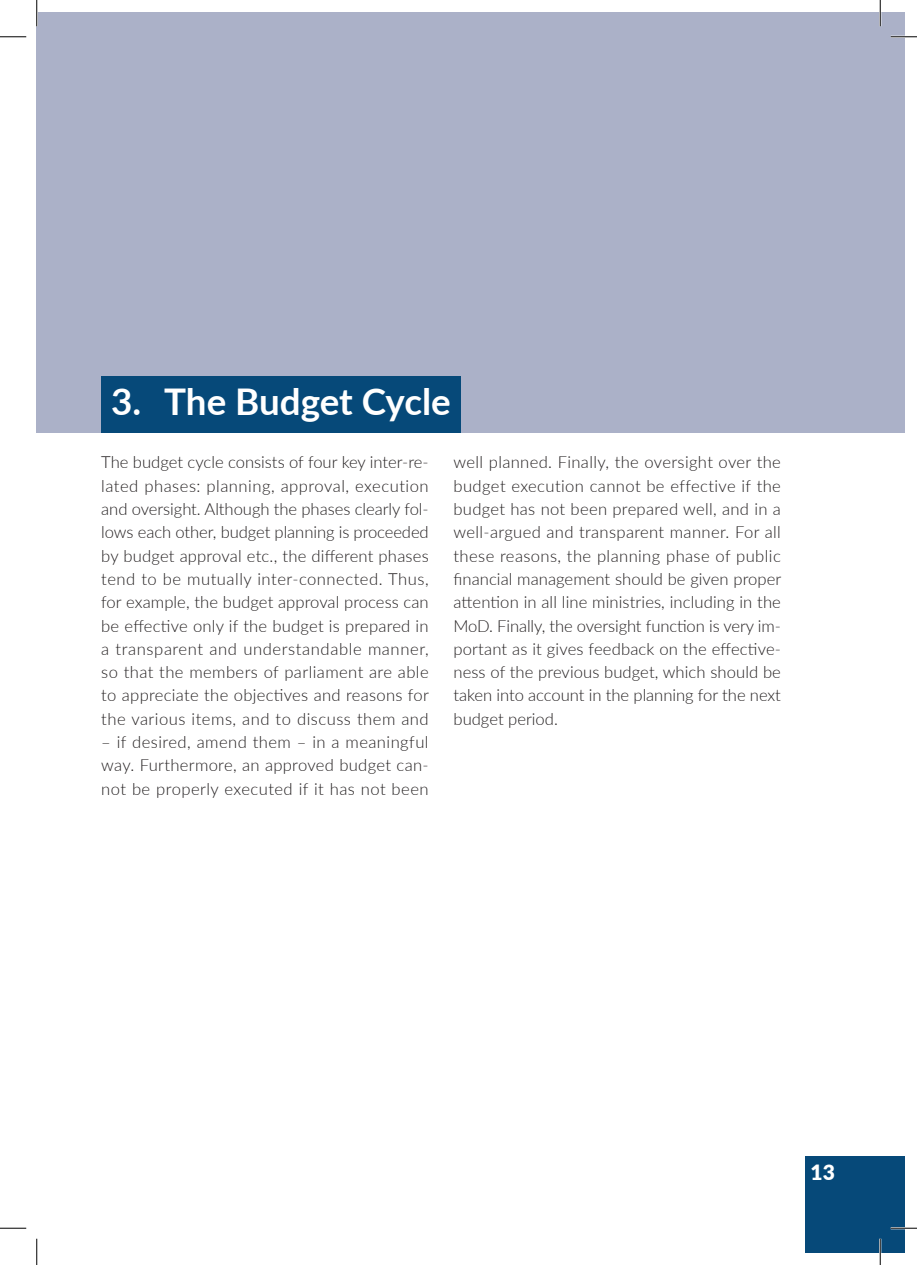
<style>
.page{position:relative;width:917px;height:1265px;background:#fff}
.page>*{position:absolute;margin:0;border:0;box-sizing:border-box;transform-origin:0 0}
.t1{font:700 36.75px "Lato";letter-spacing:-.005em;color:#fff}
.t2{font:900 21px "Lato";color:#fff}
.t3{font:300 16.62px/23.3px "Lato";letter-spacing:.02em;color:#231f20;text-align:justify}
</style>
<div class="page">
<div style="left:37px;top:12px;width:868px;height:420px;background:#abb1c8"></div>
<div style="left:101px;top:376px;width:360px;height:56px;background:#064979"></div>
<div style="left:806px;top:1155px;width:99px;height:97px;background:#064979"></div>
<hr style="left:891px;top:36px;width:26px;height:2px;background:#fff">
<hr style="left:891px;top:1226px;width:26px;height:2px;background:#fff">
<hr style="left:36px;top:0;width:2px;height:26px;background:#fff">
<hr style="left:879px;top:0;width:2px;height:26px;background:#fff">
<hr style="left:879px;top:1238px;width:2px;height:26px;background:#fff">
<svg style="left:0;top:36px;width:26px;height:1px"></svg>
<svg style="left:891px;top:36px;width:26px;height:1px"></svg>
<svg style="left:0;top:1227px;width:26px;height:1px"></svg>
<svg style="left:891px;top:1227px;width:26px;height:1px"></svg>
<svg style="left:36px;top:0;width:1px;height:26px"></svg>
<svg style="left:36px;top:1238px;width:1px;height:26px"></svg>
<svg style="left:880px;top:0;width:1px;height:26px"></svg>
<svg style="left:880px;top:1238px;width:1px;height:26px"></svg>
<h1 class="t1" style="left:111px;top:375px;width:341px">3. The Budget Cycle</h1>
<p class="t3" style="left:101px;top:450px;width:329px">The budget cycle consists of four key inter-re&shy;lated phases: planning, approval, execution and oversight. Although the phases clearly fol&shy;lows each other, budget planning is proceeded by budget approval etc., the different phases tend to be mutually inter-connected. Thus, for example, the budget approval process can be effective only if the budget is prepared in a transparent and understandable manner, so that the members of parliament are able to appreciate the objectives and reasons for the various items, and to discuss them and</p>
<p class="t3" style="left:101px;top:729px;width:329px">– if desired, amend them – in a meaningful way. Furthermore, an approved budget can&shy;not be properly executed if it has not been</p>
<p class="t3" style="left:453px;top:450px;width:329px">well planned. Finally, the oversight over the budget execution cannot be effective if the budget has not been prepared well, and in a well-argued and transparent manner. For all these reasons, the planning phase of public financial management should be given proper attention in all line ministries, including in the MoD. Finally, the oversight function is very im&shy;portant as it gives feedback on the effective&shy;ness of the previous budget, which should be taken into account in the planning for the next budget period.</p>
<p class="t2" style="left:810px;top:1156px;width:26px">13</p>
</div>
